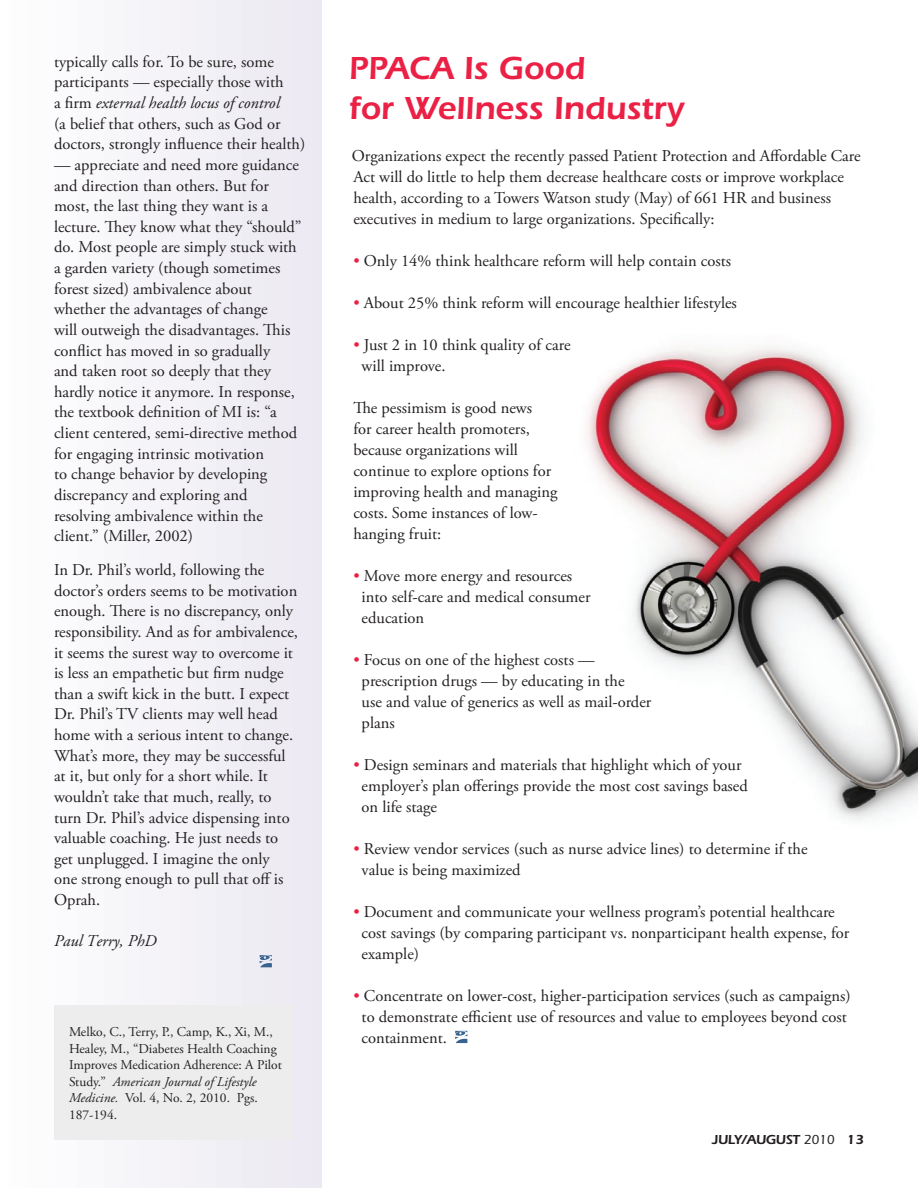
<style>
.page{position:relative;width:918px;height:1188px;background:#fff}
.page>*{position:absolute;margin:0;border:0;box-sizing:border-box;transform-origin:0 0}
.t1{font:600 33px/39.8px "Itc Eras";color:#eb2045}
.t2{font:16.5px/20.7px "Adobe Garamond Pro";color:#231f20}
.t3{font:italic 16.5px "Adobe Garamond Pro";color:#231f20}
.t4{font:13.5px/16.5px "Adobe Garamond Pro";color:#231f20}
.t5{font:600 13.5px "Itc Eras";letter-spacing:-.02em;color:#231f20}
.s1{font-style:italic}
.s2{color:#eb2045}
.s3{font-weight:500}
</style>
<div class="page">
<div style="left:0;top:0;width:321px;height:1188px;background:#f5f4f9"></div>
<div style="left:55px;top:1005px;width:239px;height:135px;background:#ededed"></div>
<img style="left:587px;top:345px;width:331px;height:476px">
<svg style="left:260px;top:955px;width:12px;height:12px"></svg>
<svg style="left:455px;top:1031px;width:12px;height:12px"></svg>
<p class="t2" style="left:54px;top:52px;width:253px">typically calls for. To be sure, some participants — especially those with<br>a firm <span class="s1">external health locus of control<br></span>(a belief that others, such as God or doctors, strongly influence their health)</p>
<p class="t2" style="left:54px;top:155px;width:249px">— appreciate and need more guidance and direction than others. But for most, the last thing they want is a lecture. They know what they “should” do. Most people are simply stuck with a garden variety (though sometimes forest sized) ambivalence about whether the advantages of change<br>will outweigh the disadvantages. This conflict has moved in so gradually<br>and taken root so deeply that they hardly notice it anymore. In response, the textbook definition of MI is: “a client centered, semi-directive method for engaging intrinsic motivation<br>to change behavior by developing discrepancy and exploring and resolving ambivalence within the client.” (Miller, 2002)</p>
<p class="t2" style="left:54px;top:560px;width:246px">In Dr. Phil’s world, following the doctor’s orders seems to be motivation enough. There is no discrepancy, only responsibility. And as for ambivalence, it seems the surest way to overcome it is less an empathetic but firm nudge than a swift kick in the butt. I expect Dr. Phil’s TV clients may well head home with a serious intent to change.<br>What’s more, they may be successful at it, but only for a short while. It wouldn’t take that much, really, to turn Dr. Phil’s advice dispensing into valuable coaching. He just needs to get unplugged. I imagine the only<br>one strong enough to pull that off is Oprah.</p>
<p class="t3" style="left:54px;top:931px;width:104px">Paul Terry, PhD</p>
<p class="t4" style="left:69px;top:1024px;width:214px">Melko, C., Terry, P., Camp, K., Xi, M., Healey, M., “Diabetes Health Coaching Improves Medication Adherence: A Pilot Study.” <span class="s1">American Journal of Lifestyle Medicine.</span> Vol. 4, No. 2, 2010. Pgs.<br>187-194.</p>
<h1 class="t1" style="left:349px;top:48px;width:337px">PPACA Is Good<br>for Wellness Industry</h1>
<p class="t2" style="left:352px;top:146px;width:510px">Organizations expect the recently passed Patient Protection and Affordable Care Act will do little to help them decrease healthcare costs or improve workplace health, according to a Towers Watson study (May) of 661 HR and business executives in medium to large organizations. Specifically:</p>
<p class="t2" style="left:353px;top:251px;width:379px"><span class="s2">•</span> Only 14% think healthcare reform will help contain costs</p>
<p class="t2" style="left:353px;top:293px;width:385px"><span class="s2">•</span> About 25% think reform will encourage healthier lifestyles</p>
<p class="t2" style="left:362px;top:335px;width:211px;text-indent:-8px"><span class="s2">•</span> Just 2 in 10 think quality of care will improve.</p>
<p class="t2" style="left:353px;top:398px;width:206px">The pessimism is good news<br>for career health promoters, because organizations will continue to explore options for improving health and managing costs. Some instances of low&shy;hanging fruit:</p>
<p class="t2" style="left:362px;top:566px;width:230px;text-indent:-8px"><span class="s2">•</span> Move more energy and resources into self-care and medical consumer education</p>
<p class="t2" style="left:362px;top:650px;width:291px;text-indent:-8px"><span class="s2">•</span> Focus on one of the highest costs — prescription drugs — by educating in the<br>use and value of generics as well as mail-order plans</p>
<p class="t2" style="left:362px;top:755px;width:388px;text-indent:-8px"><span class="s2">•</span> Design seminars and materials that highlight which of your employer’s plan offerings provide the most cost savings based on life stage</p>
<p class="t2" style="left:362px;top:839px;width:448px;text-indent:-8px"><span class="s2">•</span> Review vendor services (such as nurse advice lines) to determine if the value is being maximized</p>
<p class="t2" style="left:362px;top:902px;width:489px;text-indent:-8px"><span class="s2">•</span> Document and communicate your wellness program’s potential healthcare cost savings (by comparing participant vs. nonparticipant health expense, for example)</p>
<p class="t2" style="left:362px;top:986px;width:491px;text-indent:-8px"><span class="s2">•</span> Concentrate on lower-cost, higher-participation services (such as campaigns) to demonstrate efficient use of resources and value to employees beyond cost containment.</p>
<p class="t5" style="left:712px;top:1132px;width:153px">JULY/AUGUST <span class="s3">2010</span> 13</p>
</div>
